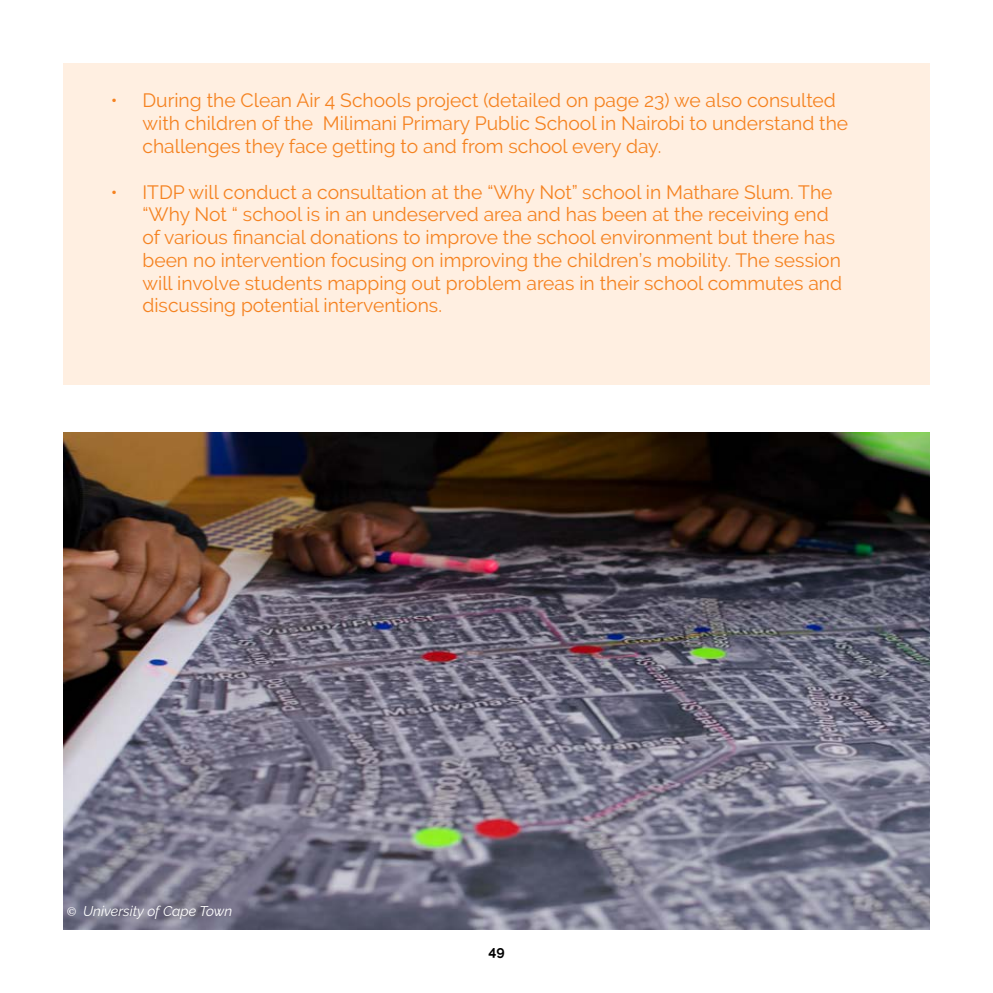
<style>
.page{position:relative;width:993px;height:993px;background:#fff}
.page>*{position:absolute;margin:0;border:0;box-sizing:border-box;transform-origin:0 0}
.t1{font:19.25px/22.8px "Raleway";color:#f58220}
.t2{font:italic 14px "Raleway";color:#fff}
.t3{font:700 14px "Raleway";color:#000}
.s1{font-family:"Minion Pro"}
</style>
<div class="page">
<img style="left:63px;top:432px;width:866px;height:497px">
<div style="left:63px;top:63px;width:866px;height:321px;background:#ffefe1"></div>
<p class="t1" style="left:142px;top:89px;width:707px;text-indent:-31px">• ●During the Clean Air 4 Schools project (detailed on page 23) we also consulted with children of the Milimani Primary Public School in Nairobi to understand the challenges they face getting to and from school every day.</p>
<p class="t1" style="left:142px;top:180px;width:701px;text-indent:-31px">• ●ITDP will conduct a consultation at the “Why Not” school in Mathare Slum. The “Why Not “ school is in an undeserved area and has been at the receiving end of various financial donations to improve the school environment but there has been no intervention focusing on improving the children’s mobility. The session will involve students mapping out problem areas in their school commutes and discussing potential interventions.</p>
<p class="t2" style="left:66px;top:902px;width:167px"><span class="s1">©</span> University of Cape Town</p>
<p class="t3" style="left:488px;top:942px;width:18px">49</p>
</div>
